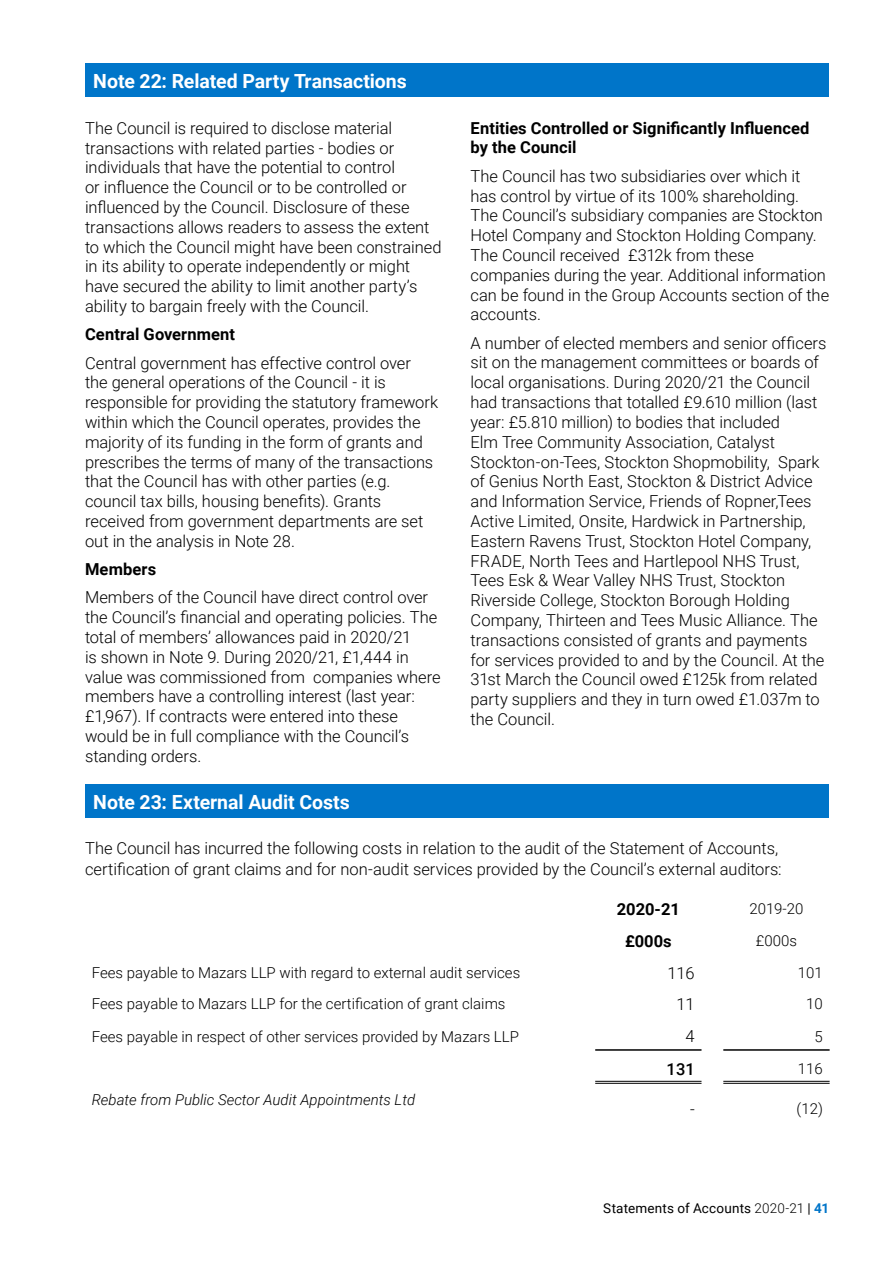
<style>
.page{position:relative;width:893px;height:1263px;background:#fff}
.page>*{position:absolute;margin:0;border:0;box-sizing:border-box;transform-origin:0 0}
.t1{font:700 19.5px "Roboto";letter-spacing:-.005em;color:#fff}
.t2{font:300 16.5px/19.8px "Roboto";letter-spacing:-.005em;color:#000}
.t3{font:700 16.5px/19.8px "Roboto";letter-spacing:.005em;color:#000}
.t4{font:500 16.5px "Roboto";color:#000}
.t5{font:300 15px "Roboto";color:#000}
.t6{font:italic 300 15px "Roboto";color:#000}
.t7{font:13.5px "Roboto";letter-spacing:.015em;color:#000}
.s1{font-weight:300}
.s2{font-weight:700;color:#0075c9}
</style>
<div class="page">
<hr style="left:595px;top:1049px;width:106px;height:2px;background:#000">
<hr style="left:723px;top:1049px;width:107px;height:2px;background:#000">
<hr style="left:595px;top:1081px;width:106px;height:1px;background:#000">
<hr style="left:595px;top:1083px;width:106px;height:1px;background:#000">
<hr style="left:723px;top:1081px;width:107px;height:1px;background:#000">
<hr style="left:723px;top:1083px;width:107px;height:1px;background:#000">
<div style="left:85px;top:64px;width:743px;height:33px;background:#0075c9"></div>
<div style="left:85px;top:784px;width:743px;height:34px;background:#0075c9"></div>
<p class="t1" style="left:93px;top:68px;width:315px">Note 22: Related Party Transactions</p>
<p class="t2" style="left:85px;top:117px;width:358px">The Council is required to disclose material transactions with related parties - bodies or individuals that have the potential to control<br>or influence the Council or to be controlled or influenced by the Council. Disclosure of these transactions allows readers to assess the extent to which the Council might have been constrained in its ability to operate independently or might have secured the ability to limit another party’s ability to bargain freely with the Council.</p>
<p class="t3" style="left:85px;top:324px;width:152px">Central Government</p>
<p class="t2" style="left:85px;top:352px;width:355px">Central government has effective control over<br>the general operations of the Council - it is responsible for providing the statutory framework within which the Council operates, provides the majority of its funding in the form of grants and prescribes the terms of many of the transactions that the Council has with other parties (e.g. council tax bills, housing benefits). Grants received from government departments are set out in the analysis in Note 28.</p>
<p class="t3" style="left:85px;top:559px;width:73px">Members</p>
<p class="t2" style="left:85px;top:587px;width:357px">Members of the Council have direct control over the Council’s financial and operating policies. The total of members’ allowances paid in 2020/21<br>is shown in Note 9. During 2020/21, £1,444 in value was commissioned from companies where members have a controlling interest (last year: £1,967). If contracts were entered into these would be in full compliance with the Council’s standing orders.</p>
<p class="t1" style="left:93px;top:788px;width:258px">Note 23: External Audit Costs</p>
<p class="t3" style="left:471px;top:117px;width:340px">Entities Controlled or Significantly Influenced by the Council</p>
<p class="t2" style="left:471px;top:165px;width:360px">The Council has two subsidiaries over which it has control by virtue of its 100% shareholding.<br>The Council’s subsidiary companies are Stockton Hotel Company and Stockton Holding Company.<br>The Council received £312k from these companies during the year. Additional information can be found in the Group Accounts section of the accounts.</p>
<p class="t2" style="left:471px;top:332px;width:357px">A number of elected members and senior officers sit on the management committees or boards of local organisations. During 2020/21 the Council had transactions that totalled £9.610 million (last year: £5.810 million) to bodies that included<br>Elm Tree Community Association, Catalyst Stockton-on-Tees, Stockton Shopmobility, Spark of Genius North East, Stockton &amp; District Advice and Information Service, Friends of Ropner,Tees Active Limited, Onsite, Hardwick in Partnership, Eastern Ravens Trust, Stockton Hotel Company, FRADE, North Tees and Hartlepool NHS Trust, Tees Esk &amp; Wear Valley NHS Trust, Stockton Riverside College, Stockton Borough Holding Company, Thirteen and Tees Music Alliance. The transactions consisted of grants and payments for services provided to and by the Council. At the 31st March the Council owed £125k from related party suppliers and they in turn owed £1.037m to the Council.</p>
<p class="t2" style="left:85px;top:837px;width:698px;line-height:21px">The Council has incurred the following costs in relation to the audit of the Statement of Accounts, certification of grant claims and for non-audit services provided by the Council’s external auditors:</p>
<p class="t3" style="left:617px;top:898px;width:65px">2020-21</p>
<p class="t5" style="left:749px;top:898px;width:56px">2019-20</p>
<p class="t3" style="left:625px;top:930px;width:48px">£000s</p>
<p class="t5" style="left:756px;top:930px;width:43px">£000s</p>
<p class="t5" style="left:92px;top:962px;width:430px">Fees payable to Mazars LLP with regard to external audit services</p>
<p class="t2" style="left:667px;top:962px;width:29px">116</p>
<p class="t5" style="left:798px;top:962px;width:26px">101</p>
<p class="t5" style="left:92px;top:993px;width:415px">Fees payable to Mazars LLP for the certification of grant claims</p>
<p class="t2" style="left:676px;top:994px;width:20px">11</p>
<p class="t5" style="left:806px;top:993px;width:18px">10</p>
<p class="t5" style="left:92px;top:1026px;width:429px">Fees payable in respect of other services provided by Mazars LLP</p>
<p class="t2" style="left:686px;top:1026px;width:11px">4</p>
<p class="t5" style="left:815px;top:1026px;width:10px">5</p>
<p class="t4" style="left:667px;top:1057px;width:30px">131</p>
<p class="t5" style="left:798px;top:1058px;width:26px">116</p>
<p class="t6" style="left:92px;top:1089px;width:325px">Rebate from Public Sector Audit Appointments Ltd</p>
<p class="t2" style="left:690px;top:1098px;width:6px">-</p>
<p class="t5" style="left:797px;top:1098px;width:28px">(12)</p>
<p class="t7" style="left:603px;top:1199px;width:228px">Statements of Accounts <span class="s1">2020-21</span> | <span class="s2">41</span></p>
</div>
